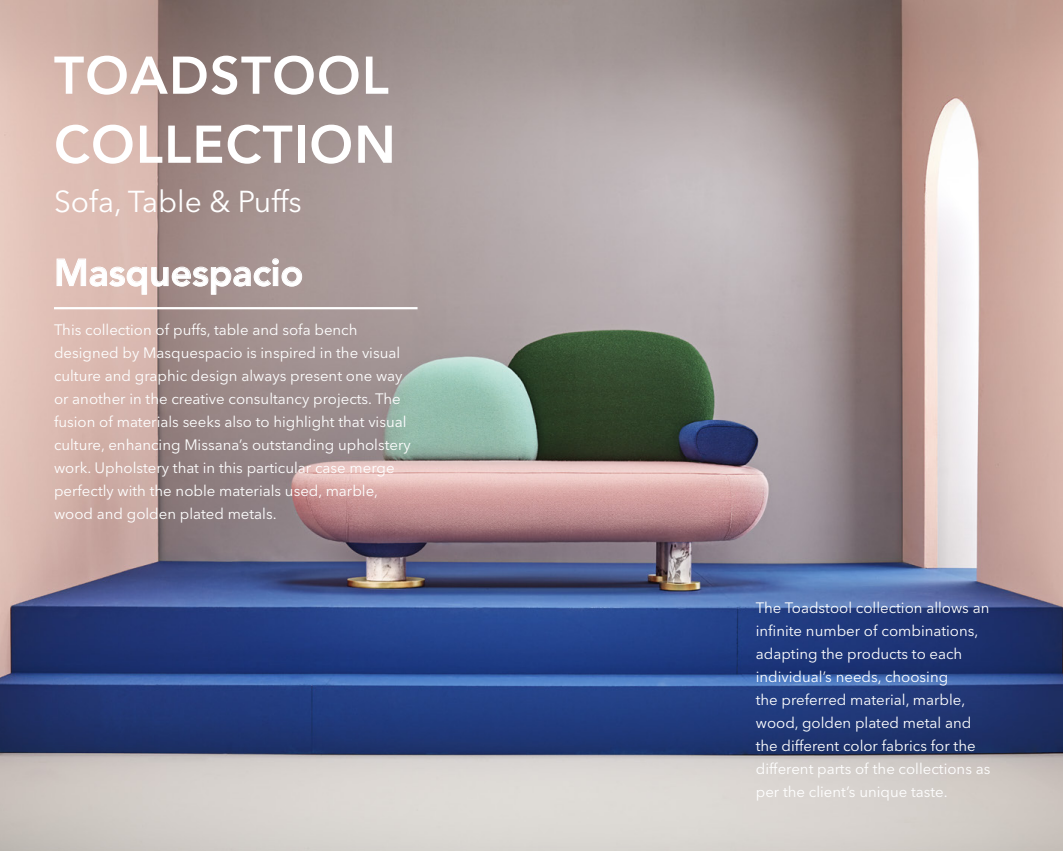
<style>
.page{position:relative;width:1063px;height:851px;background:#fff}
.page>*{position:absolute;margin:0;border:0;box-sizing:border-box;transform-origin:0 0}
.t1{font:800 52.5px/69px "Avenir LT Std";letter-spacing:.02em;color:#fff}
.t2{font:800 37.5px "Avenir LT Std";color:#fff}
.t3{font:30px "Avenir Next LT Pro";color:#fff}
.t4{font:15px/23px "Avenir Next LT Pro";color:#fff}
</style>
<div class="page">
<img style="left:0;top:0;width:1063px;height:850px">
<svg style="left:56px;top:258px;width:246px;height:37px;background:#c3aea9"></svg>
<hr style="left:54px;top:307px;width:364px;height:2px;background:#fff">
<h1 class="t1" style="left:54px;top:41px;width:343px">TOADSTOOL<br>COLLECTION</h1>
<h3 class="t3" style="left:54px;top:184px;width:249px">Sofa, Table &amp; Puffs</h3>
<h2 class="t2" style="left:54px;top:250px;width:251px">Masquespacio</h2>
<p class="t4" style="left:54px;top:318px;width:358px">This collection of puffs, table and sofa bench designed by Masquespacio is inspired in the visual culture and graphic design always present one way or another in the creative consultancy projects. The fusion of materials seeks also to highlight that visual culture, enhancing Missana’s outstanding upholstery work. Upholstery that in this particular case merge perfectly with the noble materials used, marble, wood and golden plated metals.</p>
<p class="t4" style="left:756px;top:596px;width:236px">The Toadstool collection allows an infinite number of combinations, adapting the products to each individual’s needs, choosing<br>the preferred material, marble, wood, golden plated metal and the different color fabrics for the different parts of the collections as per the client’s unique taste.</p>
</div>
